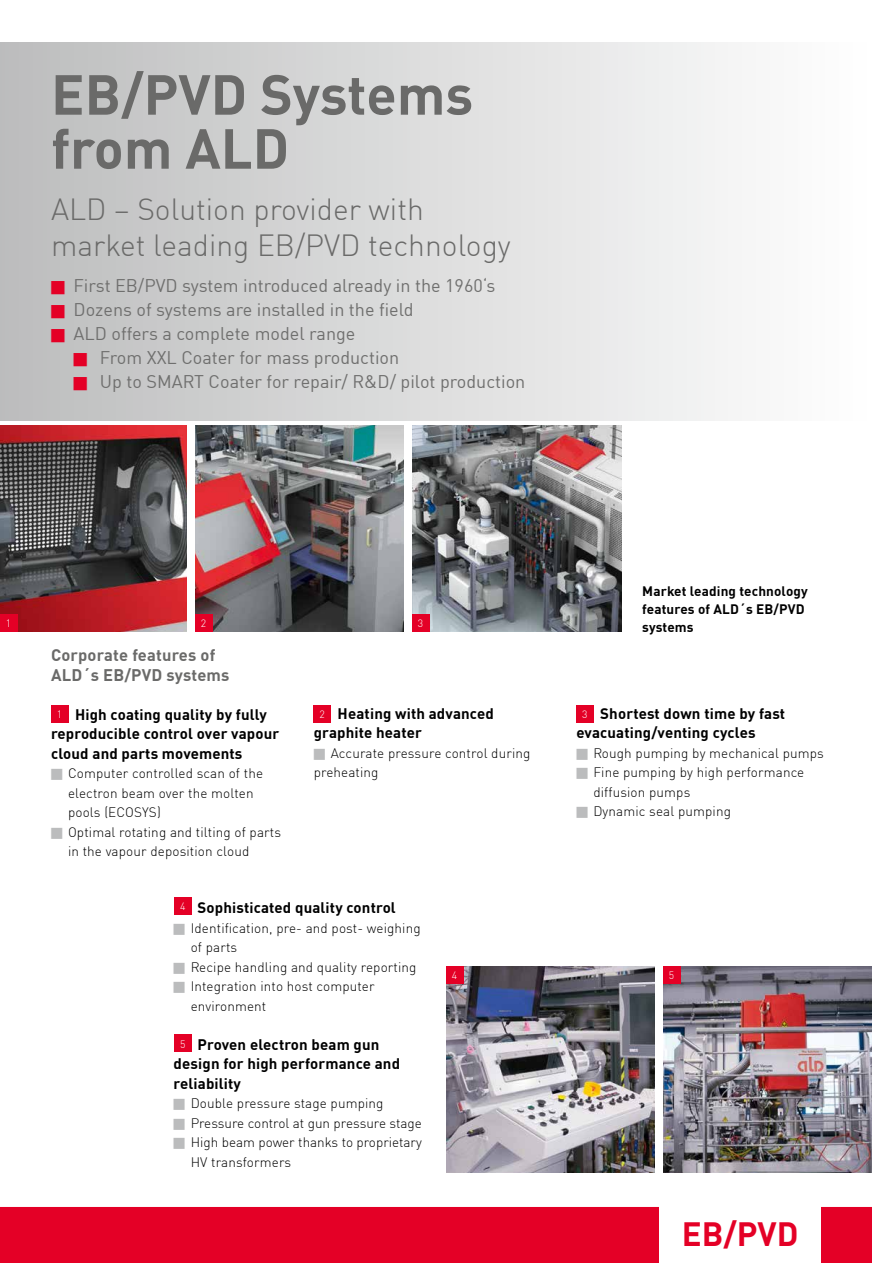
<style>
.page{position:relative;width:872px;height:1263px;background:#fff}
.page>*{position:absolute;margin:0;border:0;box-sizing:border-box;transform-origin:0 0}
.t1{font:700 55.5px/54px "DIN Offc";color:#6a6a69}
.t2{font:700 33px "DIN Offc";color:#e40026}
.t3{font:300 30px/36px "DIN Offc";color:#6a6a69}
.t4{font:18px "DIN Offc";color:#6f6f6e}
.t5{font:700 16.5px/19.5px "DIN Offc";letter-spacing:.01em;color:#6a6a69}
.t6{font:700 15px/19.5px "DIN Offc";letter-spacing:.01em;color:#000}
.t7{font:300 13.5px/19.5px "DIN Offc";letter-spacing:.01em;color:#000}
.t8{font:700 13.5px/18px "DIN Offc";letter-spacing:.01em;color:#000}
.t9{font:300 10.5px "DIN Offc";color:#fff}
.s1{color:#e40026}
</style>
<div class="page">
<img style="left:0;top:425px;width:187px;height:206px">
<img style="left:195px;top:425px;width:209px;height:206px">
<img style="left:412px;top:425px;width:209px;height:206px">
<div style="left:0;top:43px;width:870px;height:378px;background:linear-gradient(to right,#bcbdbd,#fff)"></div>
<div style="left:0;top:1207px;width:872px;height:56px;background:#e40026"></div>
<div style="left:659px;top:1203px;width:162px;height:60px;background:#fff"></div>
<img style="left:446px;top:966px;width:209px;height:206px">
<img style="left:663px;top:966px;width:209px;height:206px">
<div style="left:195px;top:614px;width:17px;height:17px;background:#e40026"></div>
<div style="left:412px;top:614px;width:17px;height:17px;background:#e40026"></div>
<div style="left:446px;top:966px;width:17px;height:17px;background:#e40026"></div>
<div style="left:663px;top:966px;width:17px;height:17px;background:#e40026"></div>
<div style="left:51px;top:706px;width:17px;height:17px;background:#e40026"></div>
<div style="left:314px;top:706px;width:17px;height:17px;background:#e40026"></div>
<div style="left:576px;top:706px;width:17px;height:17px;background:#e40026"></div>
<div style="left:174px;top:897px;width:17px;height:17px;background:#e40026"></div>
<div style="left:174px;top:1035px;width:17px;height:17px;background:#e40026"></div>
<div style="left:0;top:614px;width:17px;height:17px;background:#e40026"></div>
<h1 class="t1" style="left:51px;top:65px;width:424px">EB/PVD Systems from ALD</h1>
<h3 class="t3" style="left:51px;top:191px;width:461px">ALD – Solution provider with market leading EB/PVD technology</h3>
<h3 class="t4" style="left:51px;top:274px;width:446px"><span class="s1">■</span> First EB/PVD system introduced already in the 1960‘s</h3>
<h3 class="t4" style="left:51px;top:298px;width:364px"><span class="s1">■</span> Dozens of systems are installed in the field</h3>
<h3 class="t4" style="left:51px;top:322px;width:306px"><span class="s1">■</span> ALD offers a complete model range</h3>
<h3 class="t4" style="left:74px;top:346px;width:327px"><span class="s1">■</span> From XXL Coater for mass production</h3>
<h3 class="t4" style="left:74px;top:370px;width:453px"><span class="s1">■</span> Up to SMART Coater for repair/ R&amp;D/ pilot production</h3>
<p class="t9" style="left:6px;top:616px;width:7px">1</p>
<p class="t9" style="left:201px;top:616px;width:7px">2</p>
<p class="t9" style="left:418px;top:616px;width:7px">3</p>
<p class="t8" style="left:642px;top:582px;width:167px">Market leading technology features of ALD´s EB/PVD systems</p>
<p class="t5" style="left:51px;top:645px;width:180px">Corporate features of<br>ALD´s EB/PVD systems</p>
<p class="t6" style="left:51px;top:704px;width:230px;text-indent:24px">High coating quality by fully reproducible control over vapour cloud and parts movements</p>
<p class="t7" style="left:68px;top:763px;width:214px">Computer controlled scan of the electron beam over the molten pools (ECOSYS)<br>Optimal rotating and tilting of parts in the vapour deposition cloud</p>
<p class="t6" style="left:576px;top:703px;width:210px;text-indent:24px">Shortest down time by fast evacuating/venting cycles</p>
<p class="t7" style="left:593px;top:743px;width:232px">Rough pumping by mechanical pumps<br>Fine pumping by high performance diffusion pumps<br>Dynamic seal pumping</p>
<p class="t6" style="left:314px;top:703px;width:182px;text-indent:24px">Heating with advanced graphite heater</p>
<p class="t7" style="left:314px;top:743px;width:218px;text-indent:17px">Accurate pressure control during preheating</p>
<p class="t9" style="left:57px;top:708px;width:7px">1</p>
<p class="t9" style="left:319px;top:708px;width:7px">2</p>
<p class="t9" style="left:582px;top:708px;width:7px">3</p>
<p class="t9" style="left:180px;top:899px;width:7px">4</p>
<p class="t6" style="left:198px;top:897px;width:200px">Sophisticated quality control</p>
<p class="t7" style="left:191px;top:918px;width:231px">Identification, pre- and post- weighing of parts<br>Recipe handling and quality reporting<br>Integration into host computer environment</p>
<p class="t6" style="left:174px;top:1034px;width:228px;text-indent:24px">Proven electron beam gun design for high performance and reliability</p>
<p class="t7" style="left:191px;top:1093px;width:233px">Double pressure stage pumping<br>Pressure control at gun pressure stage<br>High beam power thanks to proprietary<br>HV transformers</p>
<p class="t9" style="left:180px;top:1037px;width:7px">5</p>
<p class="t9" style="left:452px;top:969px;width:7px">4</p>
<p class="t9" style="left:669px;top:969px;width:7px">5</p>
<h2 class="t2" style="left:682px;top:1212px;width:118px">EB/PVD</h2>
</div>
